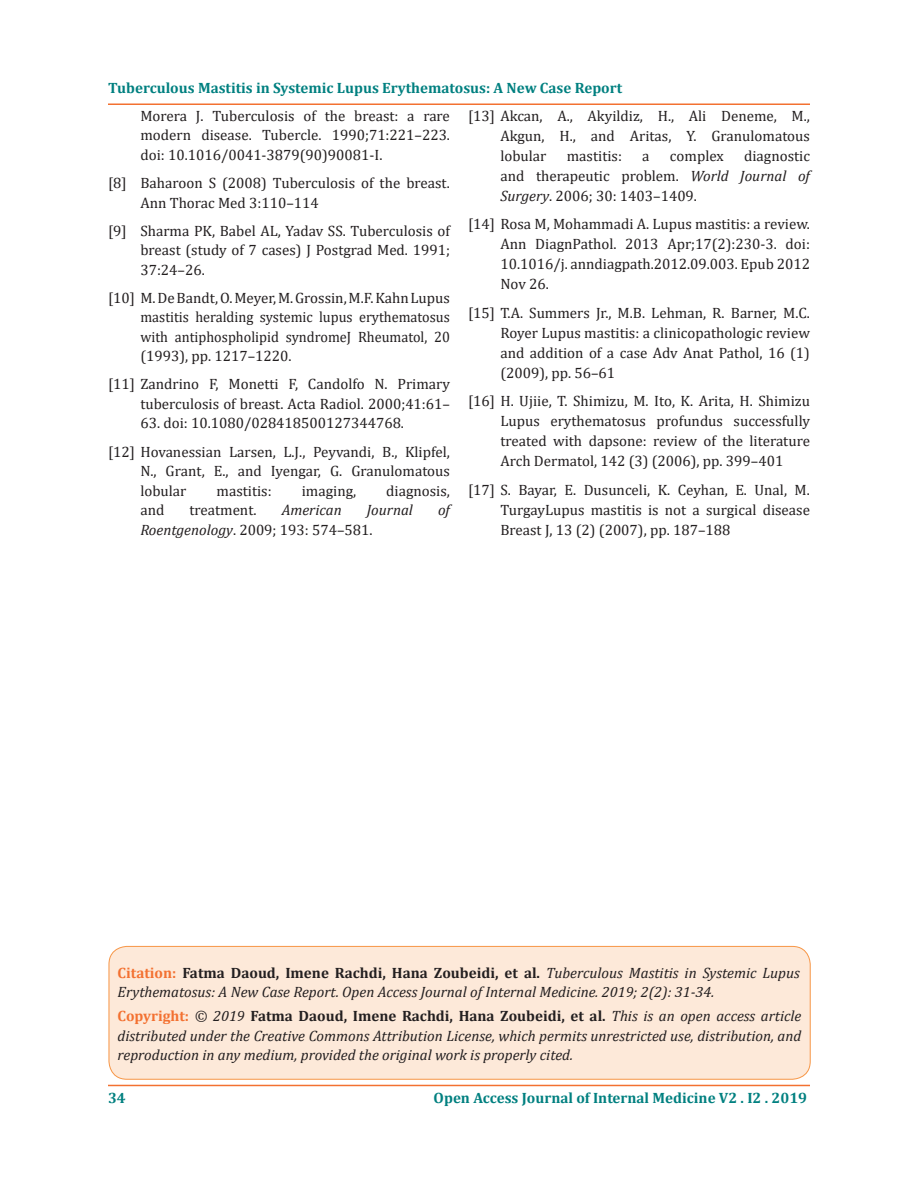
<style>
.page{position:relative;width:918px;height:1188px;background:#fff}
.page>*{position:absolute;margin:0;border:0;box-sizing:border-box;transform-origin:0 0}
.HTML_Preformatted{font:15px/20px "Cambria";color:#231f20;text-align:justify}
.t1{font:italic 15px/19.5px "Cambria";color:#231f20}
.t2{font:700 15px "Cambria";color:#008080}
.s1{font-style:italic}
.s2{font-weight:700;font-style:normal;color:#f37131}
.s3{font-weight:700;font-style:normal}
</style>
<div class="page">
<hr style="left:108px;top:1085px;width:702px;height:1px;background:#f37131">
<hr style="left:108px;top:104px;width:702px;height:1px;background:#f37131">
<div style="left:109px;top:946px;width:701px;height:133px;background:#fde9d9;border-radius:18px"></div>
<div style="left:109px;top:946px;width:702px;height:134px;border:1px solid #f79646;border-radius:18px"></div>
<p class="t2" style="left:108px;top:77px;width:516px">Tuberculous Mastitis in Systemic Lupus Erythematosus: A New Case Report</p>
<p class="HTML_Preformatted" style="left:140px;top:106px;width:311px;line-height:19.5px">Morera J. Tuberculosis of the breast: a rare modern disease. Tubercle. 1990;71:221–223. doi: 10.1016/0041-3879(90)90081-I.</p>
<p class="HTML_Preformatted" style="left:140px;top:173px;width:311px;line-height:19.5px;text-indent:-32px">[8] Baharoon S (2008) Tuberculosis of the breast.<br>Ann Thorac Med 3:110–114</p>
<p class="HTML_Preformatted" style="left:140px;top:221px;width:311px;line-height:19.5px;text-indent:-32px">[9] Sharma PK, Babel AL, Yadav SS. Tuberculosis of breast (study of 7 cases) J Postgrad Med. 1991; 37:24–26.</p>
<p class="HTML_Preformatted" style="left:140px;top:288px;width:311px;line-height:19.5px;text-indent:-32px">[10] M. De Bandt, O. Meyer, M. Grossin, M.F. Kahn Lupus mastitis heralding systemic lupus erythematosus with antiphospholipid syndromeJ Rheumatol, 20 (1993), pp. 1217–1220.</p>
<p class="HTML_Preformatted" style="left:108px;top:375px;width:344px;line-height:19.5px;text-align:right">[11] Zandrino F, Monetti F, Candolfo N. Primary tuberculosis of breast. Acta Radiol. 2000;41:61–</p>
<p class="HTML_Preformatted" style="left:140px;top:413px;width:265px">63. doi: 10.1080/028418500127344768.</p>
<p class="HTML_Preformatted" style="left:140px;top:442px;width:311px;line-height:19.5px;text-indent:-32px">[12] Hovanessian Larsen, L.J., Peyvandi, B., Klipfel, N., Grant, E., and Iyengar, G. Granulomatous lobular</p>
<p class="HTML_Preformatted" style="left:500px;top:106px;width:311px;text-indent:-32px">[13] Akcan, A., Akyildiz, H., Ali Deneme, M., Akgun, H., and Aritas, Y. Granulomatous lobular</p>
<p class="HTML_Preformatted" style="left:500px;top:146px;width:311px;text-indent:244px">diagnostic and therapeutic problem. <span class="s1">World Journal of Surgery</span>. 2006; 30: 1403–1409.</p>
<p class="HTML_Preformatted" style="left:500px;top:214px;width:311px;text-indent:-32px">[14] Rosa M, Mohammadi A. Lupus mastitis: a review.<br>Ann DiagnPathol. 2013 Apr;17(2):230-3. doi:<br>10.1016/j. anndiagpath.2012.09.003. Epub 2012<br>Nov 26.</p>
<p class="HTML_Preformatted" style="left:500px;top:303px;width:311px;text-indent:-32px">[15] T.A. Summers Jr., M.B. Lehman, R. Barner, M.C.<br>Royer Lupus mastitis: a clinicopathologic review and addition of a case Adv Anat Pathol, 16 (1) (2009), pp. 56–61</p>
<p class="HTML_Preformatted" style="left:500px;top:391px;width:311px;text-indent:-32px">[16] H. Ujiie, T. Shimizu, M. Ito, K. Arita, H. Shimizu Lupus erythematosus profundus successfully treated with dapsone: review of the literature Arch Dermatol, 142 (3) (2006), pp. 399–401</p>
<p class="HTML_Preformatted" style="left:500px;top:479px;width:311px;text-indent:-32px">[17] S. Bayar, E. Dusunceli, K. Ceyhan, E. Unal, M.<br>TurgayLupus mastitis is not a surgical disease Breast J, 13 (2) (2007), pp. 187–188</p>
<p class="HTML_Preformatted" style="left:567px;top:146px;width:57px">mastitis:</p>
<p class="HTML_Preformatted" style="left:642px;top:146px;width:9px">a</p>
<p class="HTML_Preformatted" style="left:670px;top:146px;width:55px">complex</p>
<p class="HTML_Preformatted" style="left:217px;top:480px;width:57px">mastitis:</p>
<p class="HTML_Preformatted" style="left:302px;top:480px;width:56px">imaging,</p>
<p class="HTML_Preformatted" style="left:386px;top:480px;width:65px">diagnosis,</p>
<p class="HTML_Preformatted" style="left:140px;top:500px;width:26px">and</p>
<p class="HTML_Preformatted" style="left:189px;top:500px;width:69px">treatment.</p>
<p class="t1" style="left:282px;top:500px;width:62px">American</p>
<p class="t1" style="left:367px;top:500px;width:48px">Journal</p>
<p class="t1" style="left:438px;top:500px;width:13px">of</p>
<p class="HTML_Preformatted" style="left:140px;top:519px;width:234px"><span class="s1">Roentgenology</span>. 2009; 193: 574–581.</p>
<p class="t1" style="left:118px;top:962px;width:684px"><span class="s2">Citation:</span> <span class="s3">Fatma Daoud, Imene Rachdi, Hana Zoubeidi, et al.</span> Tuberculous Mastitis in Systemic Lupus<br>Erythematosus: A New Case Report. Open Access Journal of Internal Medicine. 2019; 2(2): 31-34.</p>
<p class="t1" style="left:118px;top:1006px;width:685px;text-align:justify"><span class="s2">Copyright:</span> © 2019 <span class="s3">Fatma Daoud, Imene Rachdi, Hana Zoubeidi, et al.</span> This is an open access article distributed under the Creative Commons Attribution License, which permits unrestricted use, distribution, and reproduction in any medium, provided the original work is properly cited.</p>
<p class="t2" style="left:108px;top:1087px;width:19px">34</p>
<p class="t2" style="left:434px;top:1087px;width:375px">Open Access Journal of Internal Medicine V2 . I2 . 2019</p>
</div>
